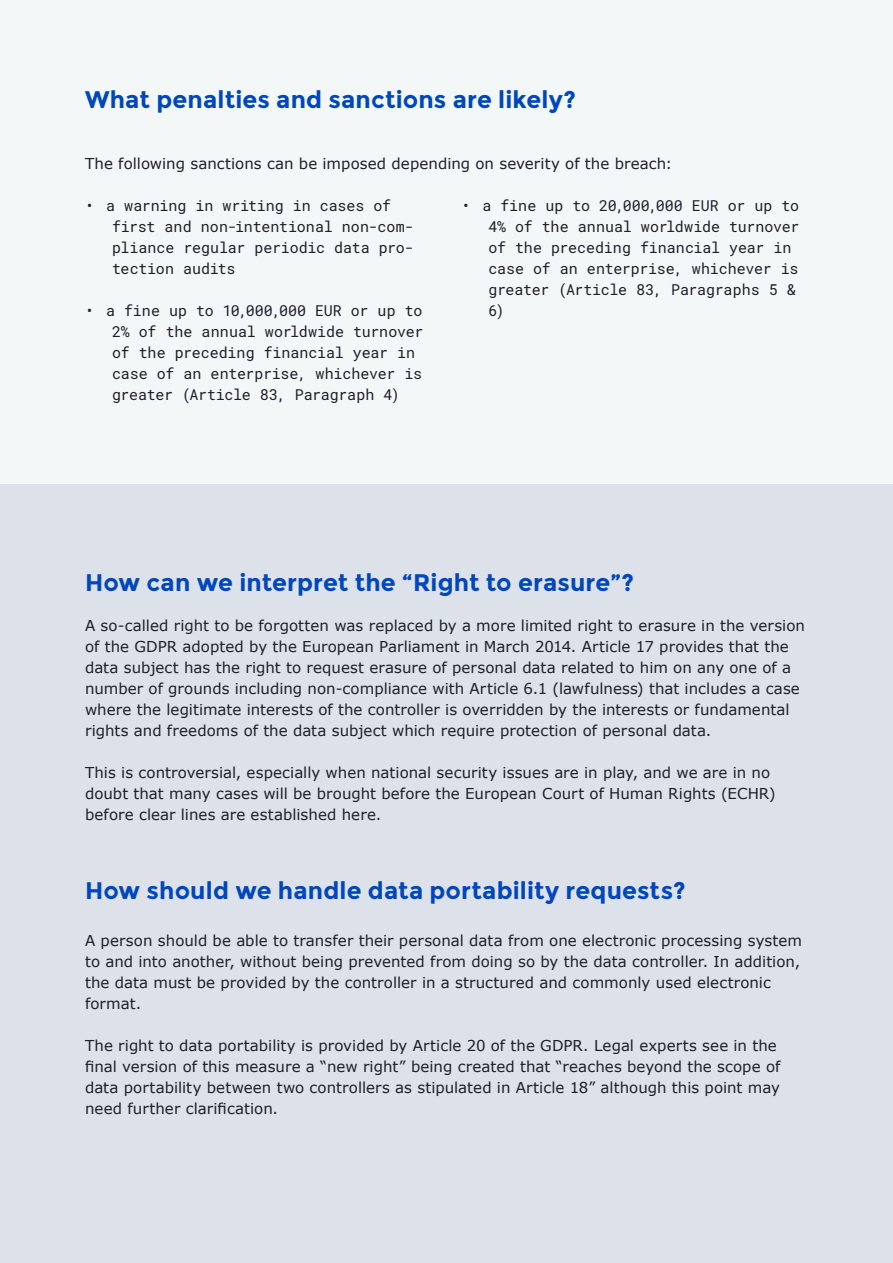
<style>
.page{position:relative;width:893px;height:1263px;background:#f4f7f8}
.page>*{position:absolute;margin:0;border:0;box-sizing:border-box;transform-origin:0 0}
.t1{font:700 24px "Pointsharp";letter-spacing:.005em;color:#0047bb}
.t2{font:15px/21px "Verdana";letter-spacing:.005em;color:#1d1f29}
.t3{font:15px/21px "Roboto Mono";letter-spacing:-.01em;color:#1d1f29}
</style>
<div class="page">
<div style="left:0;top:484px;width:893px;height:779px;background:#dde1e9"></div>
<h1 class="t1" style="left:85px;top:86px;width:493px">What penalties and sanctions are likely?</h1>
<p class="t2" style="left:85px;top:153px;width:589px">The following sanctions can be imposed depending on severity of the breach:</p>
<p class="t3" style="left:112px;top:195px;width:303px;text-indent:-27px">• a warning in writing in cases of first and non-intentional non-com&shy;pliance regular periodic data pro&shy;tection audits</p>
<p class="t3" style="left:112px;top:300px;width:313px;text-indent:-27px">• a fine up to 10,000,000 EUR or up to 2% of the annual worldwide turnover of the preceding financial year in case of an enterprise, whichever is greater (Article 83, Paragraph 4)</p>
<p class="t3" style="left:488px;top:195px;width:313px;text-indent:-27px">• a fine up to 20,000,000 EUR or up to<br>4% of the annual worldwide turnover of the preceding financial year in case of an enterprise, whichever is greater (Article 83, Paragraphs 5 &amp;<br>6)</p>
<h1 class="t1" style="left:85px;top:569px;width:551px">How can we interpret the “Right to erasure”?</h1>
<p class="t2" style="left:85px;top:615px;width:721px">A so-called right to be forgotten was replaced by a more limited right to erasure in the version of the GDPR adopted by the European Parliament in March 2014. Article 17 provides that the data subject has the right to request erasure of personal data related to him on any one of a number of grounds including non-compliance with Article 6.1 (lawfulness) that includes a case where the legitimate interests of the controller is overridden by the interests or fundamental rights and freedoms of the data subject which require protection of personal data.</p>
<p class="t2" style="left:85px;top:762px;width:692px">This is controversial, especially when national security issues are in play, and we are in no doubt that many cases will be brought before the European Court of Human Rights (ECHR) before clear lines are established here.</p>
<h1 class="t1" style="left:85px;top:877px;width:602px">How should we handle data portability requests?</h1>
<p class="t2" style="left:85px;top:930px;width:719px">A person should be able to transfer their personal data from one electronic processing system to and into another, without being prevented from doing so by the data controller. In addition, the data must be provided by the controller in a structured and commonly used electronic format.</p>
<p class="t2" style="left:85px;top:1035px;width:697px">The right to data portability is provided by Article 20 of the GDPR. Legal experts see in the final version of this measure a “new right” being created that “reaches beyond the scope of data portability between two controllers as stipulated in Article 18” although this point may need further clarification.</p>
</div>
